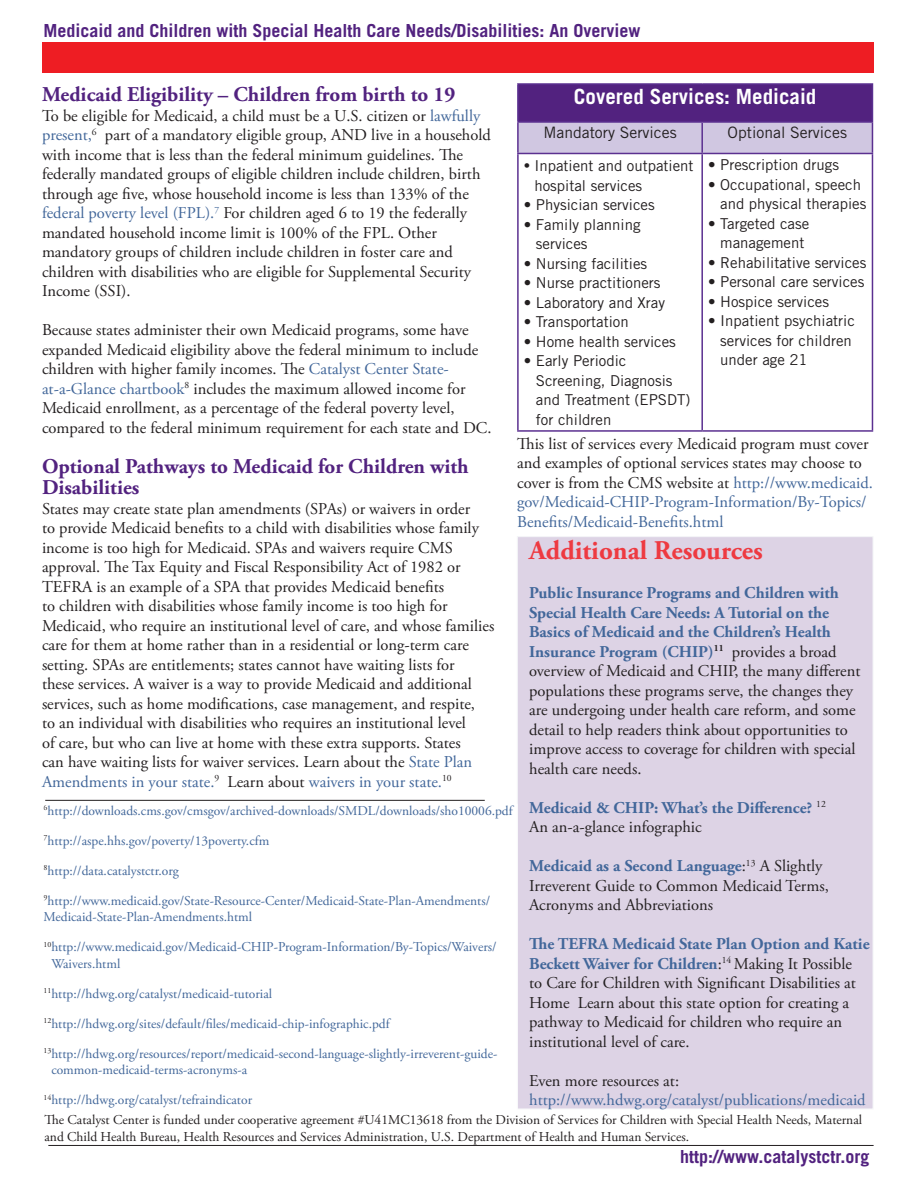
<style>
.page{position:relative;width:918px;height:1188px;background:#fff}
.page>*{position:absolute;margin:0;border:0;box-sizing:border-box;transform-origin:0 0}
.Subhead{font:700 27px "Adobe Garamond Pro";color:#ee3a41}
.Subhead-2{font:700 21px/21px "Adobe Garamond Pro";color:#52227f}
.Body_text{font:700 21px "Trade Gothic LT Std";color:#fff}
.t1{font:700 18px "Trade Gothic LT Std";color:#52227f}
.Body_text-2{font:16.5px/19.5px "Adobe Garamond Pro";color:#231f20}
.Body_text-3{font:700 16.5px/19.5px "Adobe Garamond Pro";color:#42679a}
.Body_text-4{font:16.5px "Adobe Garamond Pro";color:#42679a}
.Body_text-5{font:15.75px "Trade Gothic LT Std";color:#231f20}
.Body_text-6{font:15px/19.5px "Trade Gothic LT Std";color:#231f20}
.Fineprint{font:13.5px/16.5px "Adobe Garamond Pro";color:#42679a}
.Fineprint-2{font:13.5px/16.5px "Adobe Garamond Pro";color:#231f20}
.s1{color:#42679a}
.s2{font-family:"Adobe Garamond Pro";font-size:16.5px}
.s3{font-weight:700;color:#42679a}
.s4{font-weight:400;color:#231f20}
</style>
<div class="page">
<div style="left:517px;top:536px;width:356px;height:573px;background:#ddd3e5;border:1px solid #cbd2da"></div>
<div style="left:42px;top:43px;width:832px;height:30px;background:#ee1d23"></div>
<hr style="left:45px;top:800px;width:440px;height:1px;background:#231f20">
<div style="left:518px;top:84px;width:354px;height:38px;background:#52227f"></div>
<div style="left:519px;top:123px;width:353px;height:30px;background:#d0c7e1"></div>
<hr style="left:517px;top:83px;width:185px;height:2px;background:#5b3090">
<hr style="left:517px;top:85px;width:2px;height:36px;background:#5b3090">
<hr style="left:702px;top:83px;width:171px;height:2px;background:#5b3090">
<hr style="left:872px;top:85px;width:1px;height:36px;background:#5b3090">
<hr style="left:517px;top:121px;width:185px;height:2px;background:#5b3090">
<hr style="left:517px;top:123px;width:2px;height:30px;background:#5b3090">
<hr style="left:702px;top:121px;width:171px;height:2px;background:#5b3090">
<hr style="left:701px;top:123px;width:2px;height:30px;background:#5b3090">
<hr style="left:872px;top:123px;width:1px;height:30px;background:#5b3090">
<hr style="left:517px;top:153px;width:185px;height:1px;background:#5b3090">
<hr style="left:517px;top:154px;width:2px;height:276px;background:#5b3090">
<hr style="left:702px;top:153px;width:171px;height:1px;background:#5b3090">
<hr style="left:701px;top:154px;width:2px;height:276px;background:#5b3090">
<hr style="left:872px;top:154px;width:1px;height:276px;background:#5b3090">
<hr style="left:517px;top:430px;width:185px;height:2px;background:#5b3090">
<hr style="left:702px;top:430px;width:171px;height:2px;background:#5b3090">
<hr style="left:48px;top:1145px;width:826px;height:1px;background:#231f20">
<p class="t1" style="left:44px;top:20px;width:599px">Medicaid and Children with Special Health Care Needs/Disabilities: An Overview</p>
<p class="Subhead-2" style="left:42px;top:85px;width:415px">Medicaid Eligibility – Children from birth to 19</p>
<p class="Body_text-2" style="left:42px;top:106px;width:450px">To be eligible for Medicaid, a child must be a U.S. citizen or <span class="s1">lawfully present,</span><sup>6</sup> part of a mandatory eligible group, AND live in a household with income that is less than the federal minimum guidelines. The federally mandated groups of eligible children include children, birth through age five, whose household income is less than 133% of the <span class="s1">federal poverty level (FPL).</span><sup>7</sup> For children aged 6 to 19 the federally mandated household income limit is 100% of the FPL. Other mandatory groups of children include children in foster care and children with disabilities who are eligible for Supplemental Security Income (SSI).</p>
<p class="Body_text-2" style="left:42px;top:321px;width:451px">Because states administer their own Medicaid programs, some have expanded Medicaid eligibility above the federal minimum to include children with higher family incomes. The <span class="s1">Catalyst Center State&shy;at-a-Glance chartbook</span><sup>8</sup> includes the maximum allowed income for Medicaid enrollment, as a percentage of the federal poverty level, compared to the federal minimum requirement for each state and DC.</p>
<p class="Subhead-2" style="left:42px;top:457px;width:428px">Optional Pathways to Medicaid for Children with<br>Disabilities</p>
<p class="Body_text-2" style="left:42px;top:499px;width:454px">States may create state plan amendments (SPAs) or waivers in order<br>to provide Medicaid benefits to a child with disabilities whose family income is too high for Medicaid. SPAs and waivers require CMS approval. The Tax Equity and Fiscal Responsibility Act of 1982 or TEFRA is an example of a SPA that provides Medicaid benefits<br>to children with disabilities whose family income is too high for Medicaid, who require an institutional level of care, and whose families care for them at home rather than in a residential or long-term care setting. SPAs are entitlements; states cannot have waiting lists for<br>these services. A waiver is a way to provide Medicaid and additional services, such as home modifications, case management, and respite,<br>to an individual with disabilities who requires an institutional level<br>of care, but who can live at home with these extra supports. States<br>can have waiting lists for waiver services. Learn about the <span class="s1">State Plan Amendments in your state.</span><sup>9</sup> Learn about <span class="s1">waivers in your state.</span><sup>10</sup></p>
<p class="Body_text" style="left:574px;top:84px;width:244px">Covered Services: Medicaid</p>
<p class="Body_text-5" style="left:543px;top:123px;width:135px">Mandatory Services</p>
<p class="Body_text-5" style="left:728px;top:123px;width:121px">Optional Services</p>
<p class="Body_text-6" style="left:534px;top:156px;width:161px;text-indent:-11px"><span class="s2">•</span> Inpatient and outpatient hospital services</p>
<p class="Body_text-6" style="left:524px;top:195px;width:132px">• Physician services</p>
<p class="Body_text-6" style="left:536px;top:215px;width:106px;text-indent:-12px">• Family planning services</p>
<p class="Body_text-6" style="left:524px;top:254px;width:125px">• Nursing facilities</p>
<p class="Body_text-6" style="left:524px;top:273px;width:138px">• Nurse practitioners</p>
<p class="Body_text-6" style="left:524px;top:293px;width:143px">• Laboratory and Xray</p>
<p class="Body_text-6" style="left:524px;top:312px;width:106px">• Transportation</p>
<p class="Body_text-6" style="left:524px;top:332px;width:154px">• Home health services</p>
<p class="Body_text-6" style="left:536px;top:351px;width:156px;text-indent:-12px">• Early Periodic<br>Screening, Diagnosis and Treatment (EPSDT) for children</p>
<p class="Body_text-6" style="left:708px;top:155px;width:132px">• Prescription drugs</p>
<p class="Body_text-6" style="left:720px;top:175px;width:148px;text-indent:-12px">• Occupational, speech and physical therapies</p>
<p class="Body_text-6" style="left:708px;top:214px;width:103px;text-align:center">• Targeted case management</p>
<p class="Body_text-6" style="left:708px;top:253px;width:160px">• Rehabilitative services</p>
<p class="Body_text-6" style="left:708px;top:272px;width:158px">• Personal care services</p>
<p class="Body_text-6" style="left:708px;top:292px;width:122px">• Hospice services</p>
<p class="Body_text-6" style="left:720px;top:311px;width:136px;text-indent:-12px">• Inpatient psychiatric services for children under age 21</p>
<p class="Body_text-2" style="left:517px;top:434px;width:357px">This list of services every Medicaid program must cover and examples of optional services states may choose to cover is from the CMS website at <span class="s1">http://www.medicaid. gov/Medicaid-CHIP-Program-Information/By-Topics/ Benefits/Medicaid-Benefits.html</span></p>
<p class="Subhead" style="left:529px;top:535px;width:235px">Additional Resources</p>
<p class="Body_text-2" style="left:529px;top:584px;width:333px"><span class="s3">Public Insurance Programs and Children with Special Health Care Needs: A Tutorial on the Basics of Medicaid and the Children’s Health Insurance Program (CHIP)</span><sup>11</sup> provides a broad overview of Medicaid and CHIP, the many different populations these programs serve, the changes they are undergoing under health care reform, and some detail to help readers think about opportunities to improve access to coverage for children with special health care needs.</p>
<p class="Body_text-3" style="left:529px;top:798px;width:298px">Medicaid &amp; CHIP: What’s the Difference? <sup>12<br></sup><span class="s4">An an-a-glance infographic</span></p>
<p class="Body_text-2" style="left:529px;top:857px;width:301px"><span class="s3">Medicaid as a Second Language</span>:<sup>13</sup> A Slightly<br>Irreverent Guide to Common Medicaid Terms,<br>Acronyms and Abbreviations</p>
<p class="Body_text-2" style="left:529px;top:935px;width:342px"><span class="s3">The TEFRA Medicaid State Plan Option and Katie Beckett Waiver for Children</span>:<sup>14</sup> Making It Possible<br>to Care for Children with Significant Disabilities at Home Learn about this state option for creating a pathway to Medicaid for children who require an institutional level of care.</p>
<p class="Body_text-2" style="left:529px;top:1071px;width:151px">Even more resources at:</p>
<p class="Body_text-4" style="left:529px;top:1090px;width:338px">http://www.hdwg.org/catalyst/publications/medicaid</p>
<p class="Fineprint" style="left:44px;top:803px;width:471px"><sup>6</sup>http://downloads.cms.gov/cmsgov/archived-downloads/SMDL/downloads/sho10006.pdf</p>
<p class="Fineprint" style="left:44px;top:833px;width:227px"><sup>7</sup>http://aspe.hhs.gov/poverty/13poverty.cfm</p>
<p class="Fineprint" style="left:44px;top:863px;width:137px"><sup>8</sup>http://data.catalystctr.org</p>
<p class="Fineprint" style="left:44px;top:893px;width:448px"><sup>9</sup>http://www.medicaid.gov/State-Resource-Center/Medicaid-State-Plan-Amendments/<br>Medicaid-State-Plan-Amendments.html</p>
<p class="Fineprint" style="left:51px;top:939px;width:447px;text-indent:-8px"><sup>10</sup>http://www.medicaid.gov/Medicaid-CHIP-Program-Information/By-Topics/Waivers/<br>Waivers.html</p>
<p class="Fineprint" style="left:44px;top:986px;width:230px"><sup>11</sup>http://hdwg.org/catalyst/medicaid-tutorial</p>
<p class="Fineprint" style="left:44px;top:1016px;width:348px"><sup>12</sup>http://hdwg.org/sites/default/files/medicaid-chip-infographic.pdf</p>
<p class="Fineprint" style="left:51px;top:1046px;width:448px;text-indent:-8px"><sup>13</sup>http://hdwg.org/resources/report/medicaid-second-language-slightly-irreverent-guide&shy;common-medicaid-terms-acronyms-a</p>
<p class="Fineprint" style="left:44px;top:1092px;width:210px"><sup>14</sup>http://hdwg.org/catalyst/tefraindicator</p>
<p class="Fineprint-2" style="left:44px;top:1112px;width:819px">The Catalyst Center is funded under cooperative agreement #U41MC13618 from the Division of Services for Children with Special Health Needs, Maternal and Child Health Bureau, Health Resources and Services Administration, U.S. Department of Health and Human Services.</p>
<p class="t1" style="left:680px;top:1146px;width:191px">http://www.catalystctr.org</p>
</div>
